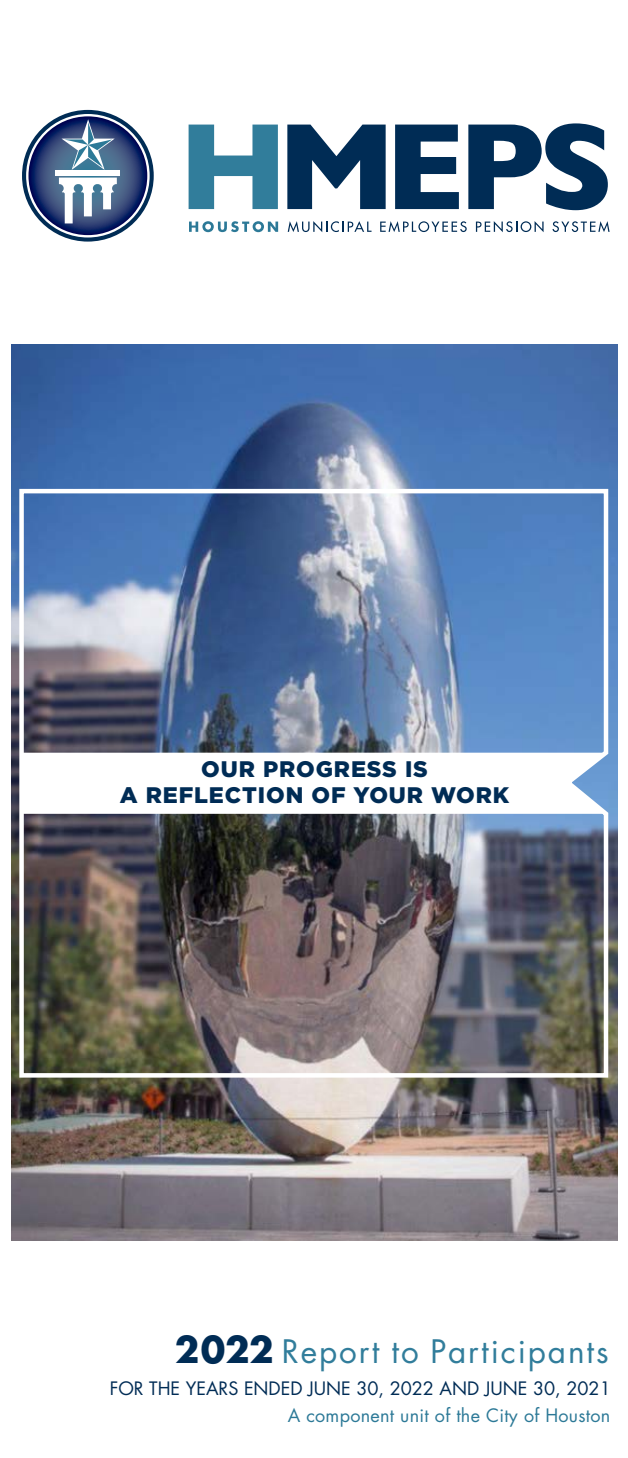
<style>
.page{position:relative;width:628px;height:1458px;background:#fff}
.page>*{position:absolute;margin:0;border:0;box-sizing:border-box;transform-origin:0 0}
.t1{font:31.5px "Futura";letter-spacing:.06em;color:#317d9b}
.t2{font:900 22.5px/26.3px "Gotham";letter-spacing:.04em;color:#002c55;text-align:center}
.t3{font:18px/26.6px "Futura";color:#002c55;text-align:right}
.s1{font-weight:700;font-size:35.77px;color:#002c55}
.s2{color:#2c7997}
</style>
<div class="page">
<svg style="left:189px;top:125px;width:89px;height:84px"></svg>
<svg style="left:287px;top:125px;width:98px;height:84px"></svg>
<svg style="left:395px;top:125px;width:64px;height:84px"></svg>
<svg style="left:468px;top:123px;width:140px;height:87px"></svg>
<svg style="left:189px;top:221px;width:89px;height:11px"></svg>
<svg style="left:288px;top:221px;width:83px;height:11px"></svg>
<svg style="left:380px;top:221px;width:87px;height:11px"></svg>
<svg style="left:476px;top:221px;width:67px;height:11px"></svg>
<svg style="left:552px;top:221px;width:57px;height:11px"></svg>
<svg style="left:22px;top:110px;width:132px;height:132px"></svg>
<img style="left:11px;top:344px;width:607px;height:897px">
<img style="left:17px;top:487px;width:593px;height:593px">
<svg style="left:22px;top:753px;width:584px;height:61px"></svg>
<p class="t2" style="left:120px;top:755px;width:391px">OUR PROGRESS IS<br>A REFLECTION OF YOUR WORK</p>
<p class="t1" style="left:175px;top:1332px;width:435px"><span class="s1">2022</span> Report to Participants</p>
<p class="t3" style="left:110px;top:1375px;width:502px">FOR THE YEARS ENDED JUNE 30, 2022 AND JUNE 30, 2021<br><span class="s2">A component unit of the City of Houston</span></p>
</div>
